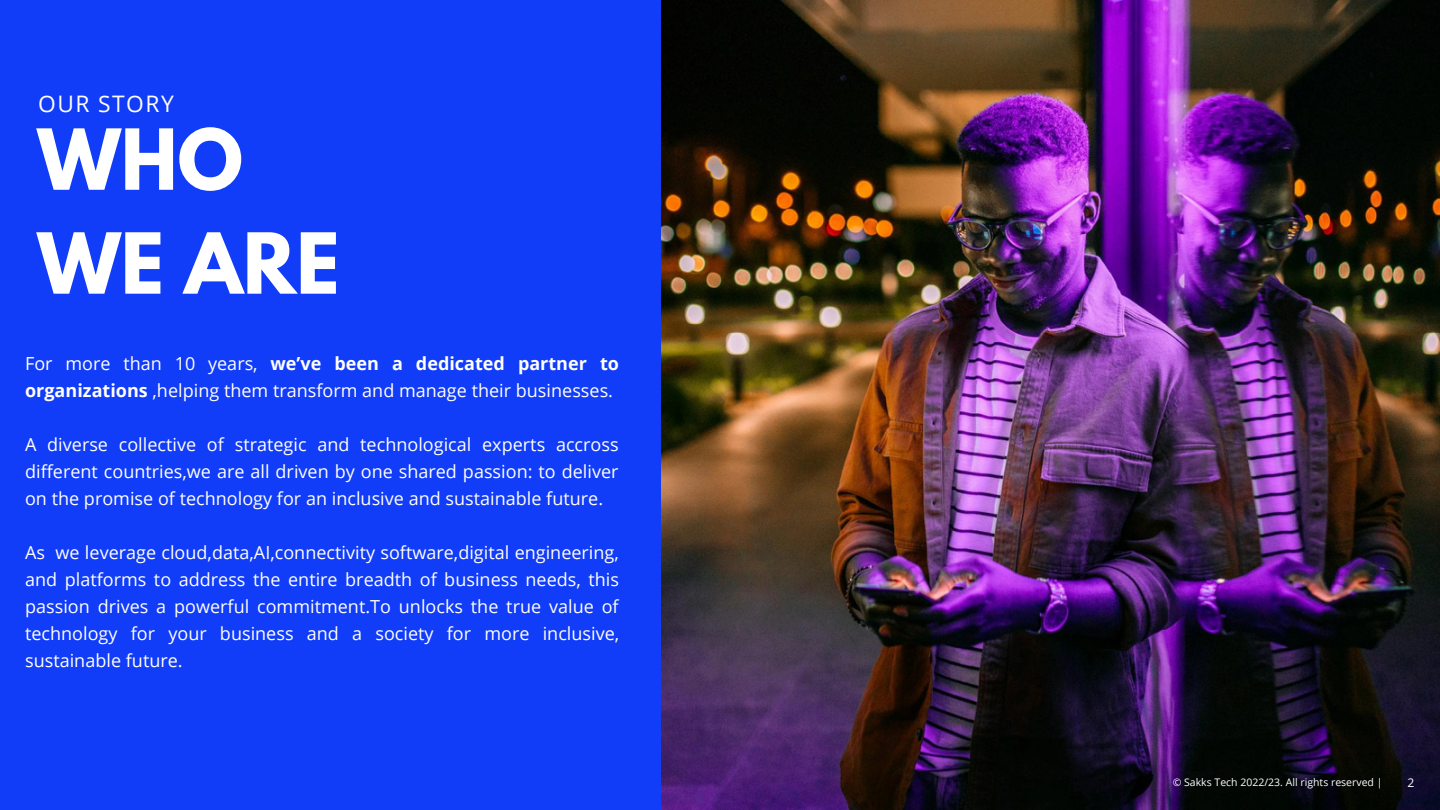
<style>
.page{position:relative;width:1440px;height:810px;background:#fff}
.page>*{position:absolute;margin:0;border:0;box-sizing:border-box;transform-origin:0 0}
.t1{font:700 74.4px/103.9px "League Spartan";color:#fff}
.t2{font:22.8px "Open Sans";letter-spacing:.065em;color:#fff}
.t3{font:18px/27px "Open Sans";color:#fff;text-align:justify}
.t4{font:12px "Open Sans";color:#fff}
.t5{font:10.5px "Open Sans";color:#fff}
.s1{font-weight:700}
</style>
<div class="page">
<img style="left:661px;top:0;width:779px;height:810px">
<div style="left:0;top:0;width:661px;height:810px;background:#113df8"></div>
<p class="t2" style="left:38px;top:88px;width:137px">OUR STORY</p>
<h1 class="t1" style="left:37px;top:117px;width:304px">WHO<br>WE ARE</h1>
<p class="t3" style="left:25px;top:350px;width:595px">For more than 10 years, <span class="s1">we’ve been a dedicated partner to organizations</span> ,helping them transform and manage their businesses.</p>
<p class="t3" style="left:25px;top:431px;width:595px">A diverse collective of strategic and technological experts accross different countries,we are all driven by one shared passion: to deliver on the promise of technology for an inclusive and sustainable future.</p>
<p class="t3" style="left:25px;top:539px;width:596px">As we leverage cloud,data,AI,connectivity software,digital engineering, and platforms to address the entire breadth of business needs, this passion drives a powerful commitment.To unlocks the true value of technology for your business and a society for more inclusive, sustainable future.</p>
<p class="t5" style="left:1173px;top:775px;width:211px">© Sakks Tech 2022/23. All rights reserved |</p>
<p class="t4" style="left:1408px;top:774px;width:8px">2</p>
</div>
